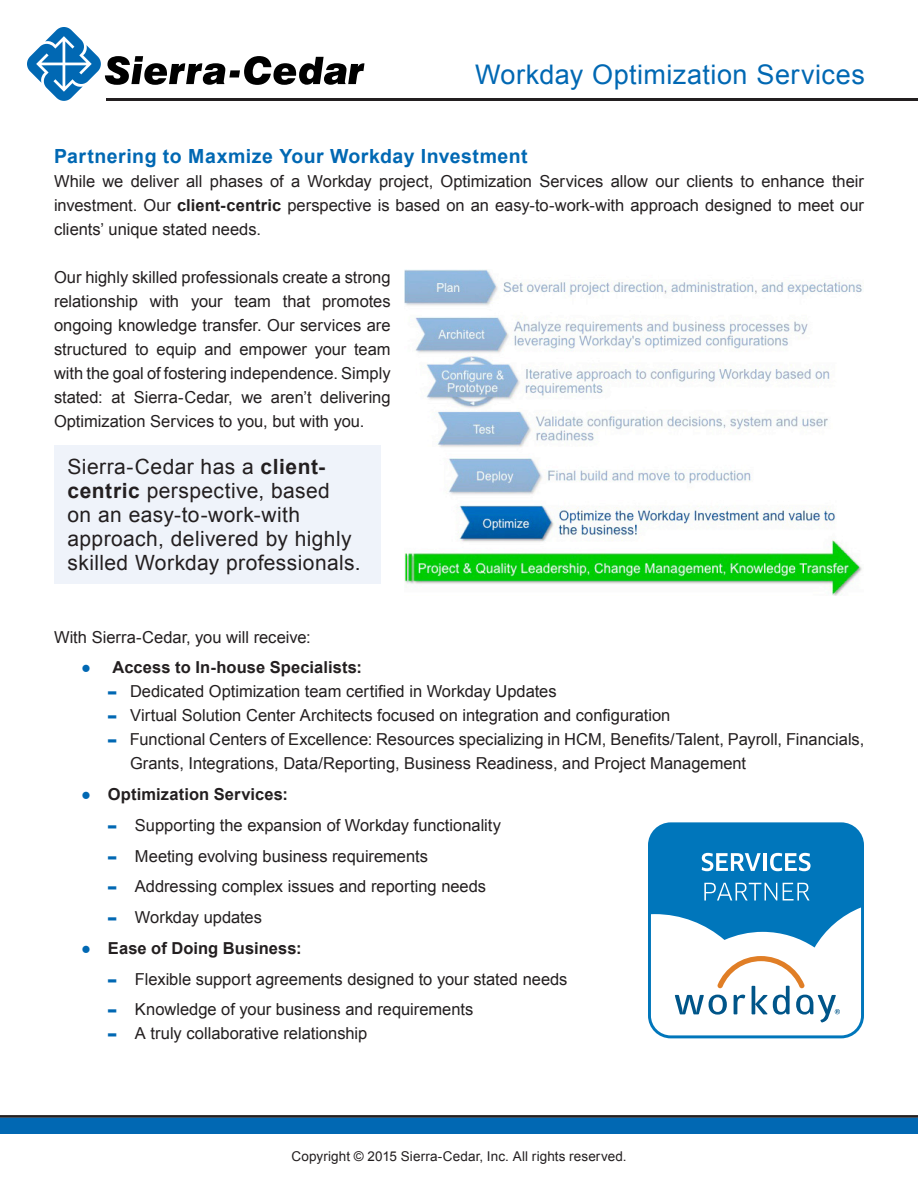
<style>
.page{position:relative;width:918px;height:1188px;background:#fff}
.page>*{position:absolute;margin:0;border:0;box-sizing:border-box;transform-origin:0 0}
.t1{font:27px "Arial";letter-spacing:.02em;color:#0168b3}
.Body{font:21px/24px "Arial";letter-spacing:.02em;color:#231f20}
.Body-2{font:700 19.5px "Arial";letter-spacing:.025em;color:#0168b3}
.Bullet_2{font:16.5px/24px "Arial";color:#231f20}
.Body-3{font:16.5px/24px "Arial";color:#231f20;text-align:justify}
.Bullet_1{font:700 16.5px "Arial";letter-spacing:.005em;color:#231f20}
.t2{font:13.5px "Arial";letter-spacing:.01em;color:#231f20}
.s1{font-weight:700}
.s2{font-family:"Verdana";color:#0168b3}
.s3{color:#0168b3}
</style>
<div class="page">
<svg style="left:27px;top:27px;width:337px;height:74px"></svg>
<hr style="left:106px;top:98px;width:812px;height:3px;background:#231f20">
<hr style="left:0;top:1115px;width:918px;height:3px;background:#231f20">
<div style="left:0;top:1118px;width:918px;height:16px;background:#0168b3"></div>
<img style="left:404px;top:270px;width:458px;height:325px">
<div style="left:54px;top:446px;width:326px;height:138px;background:#eff3fa"></div>
<svg style="left:648px;top:822px;width:216px;height:216px;background:#097bbd"></svg>
<svg style="left:651px;top:907px;width:210px;height:128px"></svg>
<svg style="left:702px;top:853px;width:59px;height:18px"></svg>
<hr style="left:763px;top:853px;width:4px;height:18px;background:#fff">
<svg style="left:770px;top:853px;width:41px;height:18px"></svg>
<svg style="left:704px;top:883px;width:73px;height:18px"></svg>
<svg style="left:783px;top:883px;width:27px;height:18px"></svg>
<p class="t1" style="left:475px;top:57px;width:391px">Workday Optimization Services</p>
<p class="Body-2" style="left:54px;top:143px;width:475px">Partnering to Maxmize Your Workday Investment</p>
<p class="Body-3" style="left:54px;top:169px;width:812px">While we deliver all phases of a Workday project, Optimization Services allow our clients to enhance their investment. Our <span class="s1">client-centric</span> perspective is based on an easy-to-work-with approach designed to meet our clients’ unique stated needs.</p>
<p class="Body-3" style="left:54px;top:265px;width:338px">Our highly skilled professionals create a strong relationship with your team that promotes ongoing knowledge transfer. Our services are structured to equip and empower your team with the goal of fostering independence. Simply stated: at Sierra-Cedar, we aren’t delivering Optimization Services to you, but with you.</p>
<p class="Body" style="left:68px;top:455px;width:295px">Sierra-Cedar has a <span class="s1">client&shy;centric</span> perspective, based<br>on an easy-to-work-with approach, delivered by highly skilled Workday professionals.</p>
<p class="Body-3" style="left:54px;top:625px;width:258px">With Sierra-Cedar, you will receive:</p>
<p class="Bullet_1" style="left:81px;top:657px;width:283px"><span class="s2">●</span> Access to In-house Specialists:</p>
<p class="Bullet_2" style="left:108px;top:680px;width:450px"><span class="s3">▬</span> Dedicated Optimization team certified in Workday Updates</p>
<p class="Bullet_2" style="left:108px;top:704px;width:564px"><span class="s3">▬</span> Virtual Solution Center Architects focused on integration and configuration</p>
<p class="Bullet_2" style="left:130px;top:728px;width:736px;text-indent:-22px"><span class="s3">▬</span> Functional Centers of Excellence: Resources specializing in HCM, Benefits/Talent, Payroll, Financials,<br>Grants, Integrations, Data/Reporting, Business Readiness, and Project Management</p>
<p class="Bullet_1" style="left:81px;top:783px;width:209px"><span class="s2">●</span> Optimization Services:</p>
<p class="Bullet_2" style="left:108px;top:813px;width:395px"><span class="s3">▬</span> Supporting the expansion of Workday functionality</p>
<p class="Bullet_2" style="left:108px;top:844px;width:322px"><span class="s3">▬</span> Meeting evolving business requirements</p>
<p class="Bullet_2" style="left:108px;top:875px;width:380px"><span class="s3">▬</span> Addressing complex issues and reporting needs</p>
<p class="Bullet_2" style="left:108px;top:906px;width:156px"><span class="s3">▬</span> Workday updates</p>
<p class="Bullet_1" style="left:81px;top:937px;width:222px"><span class="s2">●</span> Ease of Doing Business:</p>
<p class="Bullet_2" style="left:108px;top:967px;width:461px"><span class="s3">▬</span> Flexible support agreements designed to your stated needs</p>
<p class="Bullet_2" style="left:108px;top:998px;width:367px"><span class="s3">▬</span> Knowledge of your business and requirements</p>
<p class="Bullet_2" style="left:108px;top:1022px;width:261px"><span class="s3">▬</span> A truly collaborative relationship</p>
<p class="t2" style="left:292px;top:1147px;width:337px">Copyright © 2015 Sierra-Cedar, Inc. All rights reserved.</p>
</div>
